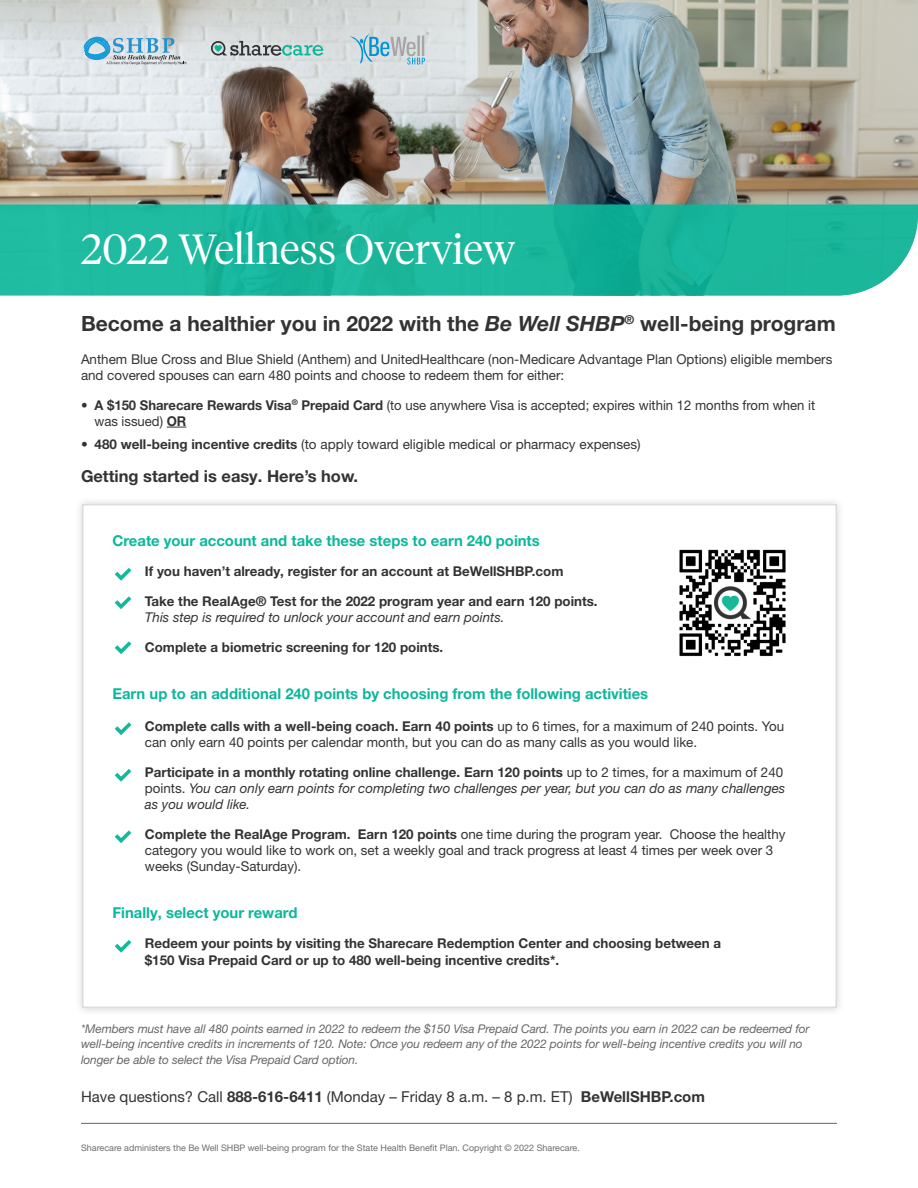
<style>
.page{position:relative;width:918px;height:1188px;background:#fff}
.page>*{position:absolute;margin:0;border:0;box-sizing:border-box;transform-origin:0 0}
.Sub-title{font:300 42px "Tiempos Headline";color:#fff}
.Body_copy_bullets{font:700 21px "Helvetica Neue LT Pro";color:#323332}
.BODY_COPY{font:700 16.5px "Helvetica Neue LT Pro";color:#323332}
.BODY_COPY-2{font:700 15px "Helvetica Neue LT Pro";color:#0ab89b}
.BODY_COPY-3{font:15px "Helvetica Neue LT Pro";color:#323332}
.BODY_COPY-4{font:13.5px/16.2px "Helvetica Neue LT Pro";color:#323332}
.BODY_COPY-5{font:700 13.5px/16.2px "Helvetica Neue LT Pro";color:#323332}
.BODY_COPY-6{font:italic 13.5px/16.2px "Helvetica Neue LT Pro";color:#323332}
.BODY_COPY-7{font:italic 12px/14.4px "Helvetica Neue LT Pro";letter-spacing:-.005em;color:#656666}
.Footer{font:9px "Helvetica Neue LT Pro";color:#6f6b6b}
.s1{font-style:italic}
.s2{font-weight:700}
.s3{font-weight:400;font-style:italic}
.s4{font-weight:700;font-style:normal}
.s5{font-style:normal}
</style>
<div class="page">
<img style="left:0;top:0;width:918px;height:204px">
<svg style="left:0;top:204px;width:918px;height:92px;background:#1fb79e"></svg>
<div style="left:74px;top:496px;width:771px;height:520px;background:#231f20;opacity:.2"></div>
<div style="left:82px;top:504px;width:755px;height:504px;background:#fff;border:2px solid #dddddb"></div>
<hr style="left:81px;top:1123px;width:756px;height:1px;background:#656666">
<svg style="left:167px;top:427px;width:19px;height:1px"></svg>
<svg style="left:115px;top:568px;width:16px;height:13px"></svg>
<svg style="left:115px;top:596px;width:16px;height:13px"></svg>
<svg style="left:115px;top:641px;width:16px;height:13px"></svg>
<svg style="left:115px;top:722px;width:16px;height:13px"></svg>
<svg style="left:115px;top:769px;width:16px;height:13px"></svg>
<svg style="left:115px;top:830px;width:16px;height:13px"></svg>
<svg style="left:115px;top:940px;width:16px;height:13px"></svg>
<svg style="left:84px;top:36px;width:102px;height:29px;background:#a4c4d4"></svg>
<svg style="left:211px;top:41px;width:112px;height:15px;background:#99b4b1"></svg>
<img style="left:679px;top:549px;width:107px;height:108px">
<svg style="left:350px;top:32px;width:79px;height:33px;background:#b6ccd6"></svg>
<p class="Sub-title" style="left:81px;top:221px;width:436px">2022 Wellness Overview</p>
<p class="Body_copy_bullets" style="left:81px;top:311px;width:756px">Become a healthier you in 2022 with the <span class="s1">Be Well SHBP</span><sup>®</sup> well-being program</p>
<p class="BODY_COPY-4" style="left:81px;top:350px;width:753px">Anthem Blue Cross and Blue Shield (Anthem) and UnitedHealthcare (non-Medicare Advantage Plan Options) eligible members and covered spouses can earn 480 points and choose to redeem them for either:</p>
<p class="BODY_COPY-4" style="left:94px;top:396px;width:722px;text-indent:-14px"><span class="s2">• A $150 Sharecare Rewards Visa</span><sup>®</sup> <span class="s2">Prepaid Card</span> (to use anywhere Visa is accepted; expires within 12 months from when it was issued) <span class="s2">OR</span></p>
<p class="BODY_COPY-4" style="left:81px;top:435px;width:561px"><span class="s2">• 480 well-being incentive credits</span> (to apply toward eligible medical or pharmacy expenses)</p>
<p class="BODY_COPY" style="left:81px;top:466px;width:279px">Getting started is easy. Here’s how.</p>
<p class="BODY_COPY-2" style="left:112px;top:532px;width:429px">Create your account and take these steps to earn 240 points</p>
<p class="BODY_COPY-5" style="left:145px;top:563px;width:420px">If you haven’t already, register for an account at BeWellSHBP.com</p>
<p class="BODY_COPY-5" style="left:145px;top:593px;width:454px">Take the RealAge® Test for the 2022 program year and earn 120 points.<br><span class="s3">This step is required to unlock your account and earn points.</span></p>
<p class="BODY_COPY-5" style="left:145px;top:639px;width:300px">Complete a biometric screening for 120 points.</p>
<p class="BODY_COPY-2" style="left:112px;top:685px;width:537px">Earn up to an additional 240 points by choosing from the following activities</p>
<p class="BODY_COPY-4" style="left:145px;top:718px;width:641px"><span class="s2">Complete calls with a well-being coach. Earn 40 points</span> up to 6 times, for a maximum of 240 points. You can only earn 40 points per calendar month, but you can do as many calls as you would like.</p>
<p class="BODY_COPY-6" style="left:145px;top:764px;width:642px"><span class="s4">Participate in a monthly rotating online challenge. Earn 120 points</span> <span class="s5">up to 2 times, for a maximum of 240 points.</span> You can only earn points for completing two challenges per year, but you can do as many challenges as you would like.</p>
<p class="BODY_COPY-4" style="left:145px;top:826px;width:642px"><span class="s2">Complete the RealAge Program. Earn 120 points</span> one time during the program year. Choose the healthy category you would like to work on, set a weekly goal and track progress at least 4 times per week over 3 weeks (Sunday-Saturday).</p>
<p class="BODY_COPY-2" style="left:112px;top:904px;width:187px">Finally, select your reward</p>
<p class="BODY_COPY-5" style="left:145px;top:935px;width:578px">Redeem your points by visiting the Sharecare Redemption Center and choosing between a $150 Visa Prepaid Card or up to 480 well-being incentive credits*.</p>
<p class="BODY_COPY-7" style="left:81px;top:1022px;width:730px">*Members must have all 480 points earned in 2022 to redeem the $150 Visa Prepaid Card. The points you earn in 2022 can be redeemed for well-being incentive credits in increments of 120. Note: Once you redeem any of the 2022 points for well-being incentive credits you will no</p>
<p class="BODY_COPY-7" style="left:81px;top:1052px;width:279px">longer be able to select the Visa Prepaid Card option.</p>
<p class="BODY_COPY-3" style="left:81px;top:1088px;width:626px">Have questions? Call <span class="s2">888-616-6411</span> (Monday – Friday 8 a.m. – 8 p.m. ET) <span class="s2">BeWellSHBP.com</span></p>
<p class="Footer" style="left:81px;top:1142px;width:500px">Sharecare administers the Be Well SHBP well-being program for the State Health Benefit Plan. Copyright © 2022 Sharecare.</p>
</div>
